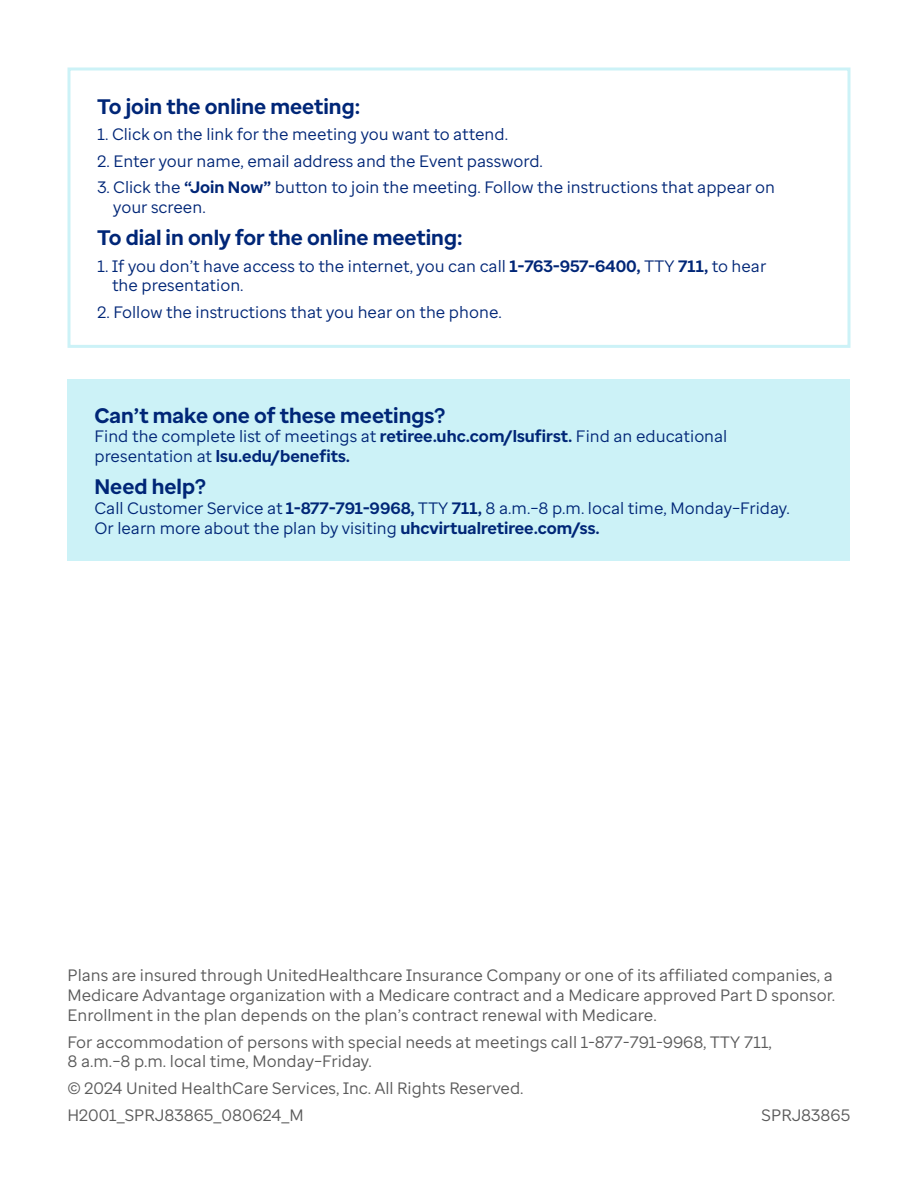
<style>
.page{position:relative;width:918px;height:1188px;background:#fff}
.page>*{position:absolute;margin:0;border:0;box-sizing:border-box;transform-origin:0 0}
.BODY{font:700 21px "Enterprise Sans";color:#002677}
.BODY-2{font:16.5px/19.8px "Enterprise Sans";color:#002677}
.t1{font:16.5px/19.8px "Enterprise Sans";color:#5a5a5a}
.s1{font-weight:700}
</style>
<div class="page">
<div style="left:68px;top:68px;width:782px;height:280px;border:3px solid #ccf2f7"></div>
<div style="left:68px;top:380px;width:782px;height:181px;background:#ccf2f7"></div>
<p class="BODY" style="left:98px;top:92px;width:264px">To join the online meeting:</p>
<p class="BODY-2" style="left:98px;top:124px;width:412px">1. Click on the link for the meeting you want to attend.</p>
<p class="BODY-2" style="left:98px;top:151px;width:447px">2. Enter your name, email address and the Event password.</p>
<p class="BODY-2" style="left:113px;top:177px;width:663px;text-indent:-16px">3. Click the <span class="s1">“Join Now”</span> button to join the meeting. Follow the instructions that appear on your screen.</p>
<p class="BODY" style="left:98px;top:224px;width:367px">To dial in only for the online meeting:</p>
<p class="BODY-2" style="left:112px;top:256px;width:656px;text-indent:-15px">1. If you don’t have access to the internet, you can call <span class="s1">1-763-957-6400,</span> TTY <span class="s1">711,</span> to hear the presentation.</p>
<p class="BODY-2" style="left:98px;top:302px;width:406px">2. Follow the instructions that you hear on the phone.</p>
<p class="BODY" style="left:94px;top:402px;width:352px">Can’t make one of these meetings?</p>
<p class="BODY-2" style="left:94px;top:427px;width:634px">Find the complete list of meetings at <span class="s1">retiree.uhc.com/lsufirst.</span> Find an educational presentation at <span class="s1">lsu.edu/benefits.</span></p>
<p class="BODY" style="left:94px;top:473px;width:113px">Need help?</p>
<p class="BODY-2" style="left:94px;top:498px;width:697px">Call Customer Service at <span class="s1">1-877-791-9968,</span> TTY <span class="s1">711,</span> 8 a.m.–8 p.m. local time, Monday–Friday.<br>Or learn more about the plan by visiting <span class="s1">uhcvirtualretiree.com/ss.</span></p>
<p class="t1" style="left:68px;top:966px;width:769px">Plans are insured through UnitedHealthcare Insurance Company or one of its affiliated companies, a<br>Medicare Advantage organization with a Medicare contract and a Medicare approved Part D sponsor.<br>Enrollment in the plan depends on the plan’s contract renewal with Medicare.</p>
<p class="t1" style="left:68px;top:1032px;width:706px">For accommodation of persons with special needs at meetings call 1-877-791-9968, TTY 711,<br>8 a.m.–8 p.m. local time, Monday–Friday.</p>
<p class="t1" style="left:68px;top:1078px;width:458px">© 2024 United HealthCare Services, Inc. All Rights Reserved.</p>
<p class="t1" style="left:68px;top:1105px;width:238px">H2001_SPRJ83865_080624_M</p>
<p class="t1" style="left:762px;top:1105px;width:90px">SPRJ83865</p>
</div>
